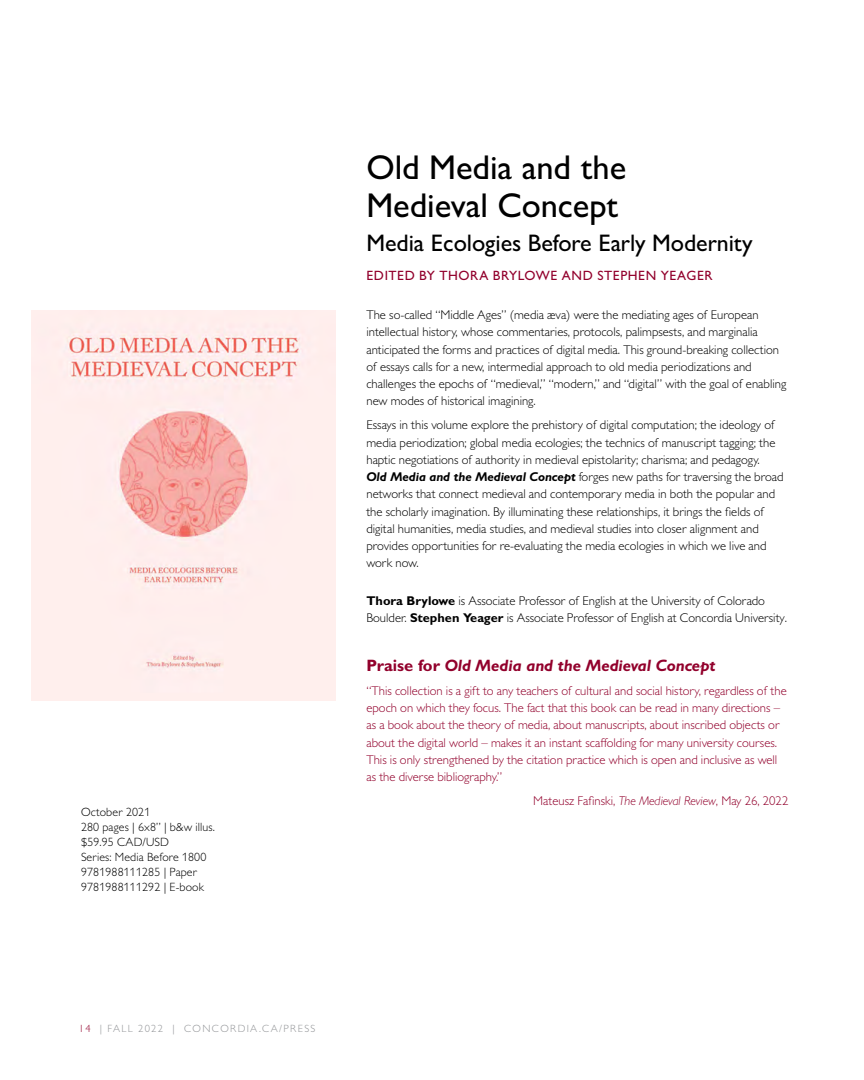
<style>
.page{position:relative;width:864px;height:1080px;background:#fff}
.page>*{position:absolute;margin:0;border:0;box-sizing:border-box;transform-origin:0 0}
.HEADERS1{font:500 34.5px/37.5px "Gill Sans MT Pro";color:#000}
.HEADERS2{font:500 24px "Gill Sans MT Pro";color:#000}
.PRAISE{font:italic 700 16.5px "Gill Sans MT Pro";color:#92002c}
.HEADERS2-2{font:500 13.5px "Gill Sans MT Pro";letter-spacing:.04em;color:#92002c}
.Body_text{font:300 12.75px/17.2px "Gill Sans MT Pro";color:#000}
.Body_text-2{font:300 12.75px/17.2px "Gill Sans MT Pro";color:#92002c}
.Book_details{font:300 12px/15px "Gill Sans MT Pro";letter-spacing:.01em;color:#000}
.t1{font:300 10.5px "Gill Sans MT Pro";letter-spacing:.13em;color:#939598}
.s1{font-weight:700;font-style:italic}
.s2{font-weight:700}
.s3{font-style:normal}
.s4{font-style:italic}
.s5{color:#92002c}
</style>
<div class="page">
<img style="left:32px;top:310px;width:304px;height:391px">
<p class="Book_details" style="left:81px;top:804px;width:71px">October 2021</p>
<p class="Book_details" style="left:81px;top:819px;width:135px">280 pages | 6x8” | b&amp;w illus.</p>
<p class="Book_details" style="left:81px;top:834px;width:127px">$59.95 CAD/USD<br>Series: Media Before 1800</p>
<p class="Book_details" style="left:81px;top:864px;width:118px">9781988111285 | Paper</p>
<p class="Book_details" style="left:81px;top:879px;width:124px">9781988111292 | E-book</p>
<h1 class="HEADERS1" style="left:366px;top:149px;width:261px">Old Media and the<br>Medieval Concept</h1>
<h2 class="HEADERS2" style="left:366px;top:228px;width:388px">Media Ecologies Before Early Modernity</h2>
<h2 class="HEADERS2-2" style="left:366px;top:268px;width:348px">EDITED BY THORA BRYLOWE AND STEPHEN YEAGER</h2>
<p class="Body_text" style="left:366px;top:306px;width:422px">The so-called “Middle Ages” (media æva) were the mediating ages of European intellectual history, whose commentaries, protocols, palimpsests, and marginalia anticipated the forms and practices of digital media. This ground-breaking collection of essays calls for a new, intermedial approach to old media periodizations and challenges the epochs of “medieval,” “modern,” and “digital” with the goal of enabling new modes of historical imagining.</p>
<p class="Body_text" style="left:366px;top:416px;width:419px">Essays in this volume explore the prehistory of digital computation; the ideology of media periodization; global media ecologies; the technics of manuscript tagging; the haptic negotiations of authority in medieval epistolarity; charisma; and pedagogy.<br><span class="s1">Old Media and the Medieval Concept</span> forges new paths for traversing the broad networks that connect medieval and contemporary media in both the popular and the scholarly imagination. By illuminating these relationships, it brings the fields of digital humanities, media studies, and medieval studies into closer alignment and provides opportunities for re-evaluating the media ecologies in which we live and work now.</p>
<p class="Body_text" style="left:366px;top:592px;width:422px"><span class="s2">Thora Brylowe</span> is Associate Professor of English at the University of Colorado<br>Boulder. <span class="s2">Stephen Yeager</span> is Associate Professor of English at Concordia University.</p>
<p class="PRAISE" style="left:366px;top:655px;width:350px"><span class="s3">Praise for</span> Old Media and the Medieval Concept</p>
<p class="Body_text-2" style="left:366px;top:682px;width:422px">“This collection is a gift to any teachers of cultural and social history, regardless of the epoch on which they focus. The fact that this book can be read in many directions – as a book about the theory of media, about manuscripts, about inscribed objects or about the digital world – makes it an instant scaffolding for many university courses.<br>This is only strengthened by the citation practice which is open and inclusive as well as the diverse bibliography.”</p>
<p class="Body_text-2" style="left:533px;top:792px;width:257px">Mateusz Fafinski, <span class="s4">The Medieval Review</span>, May 26, 2022</p>
<p class="t1" style="left:79px;top:1022px;width:238px"><span class="s5">14</span> | FALL 2022 | CONCORDIA.CA/PRESS</p>
</div>
